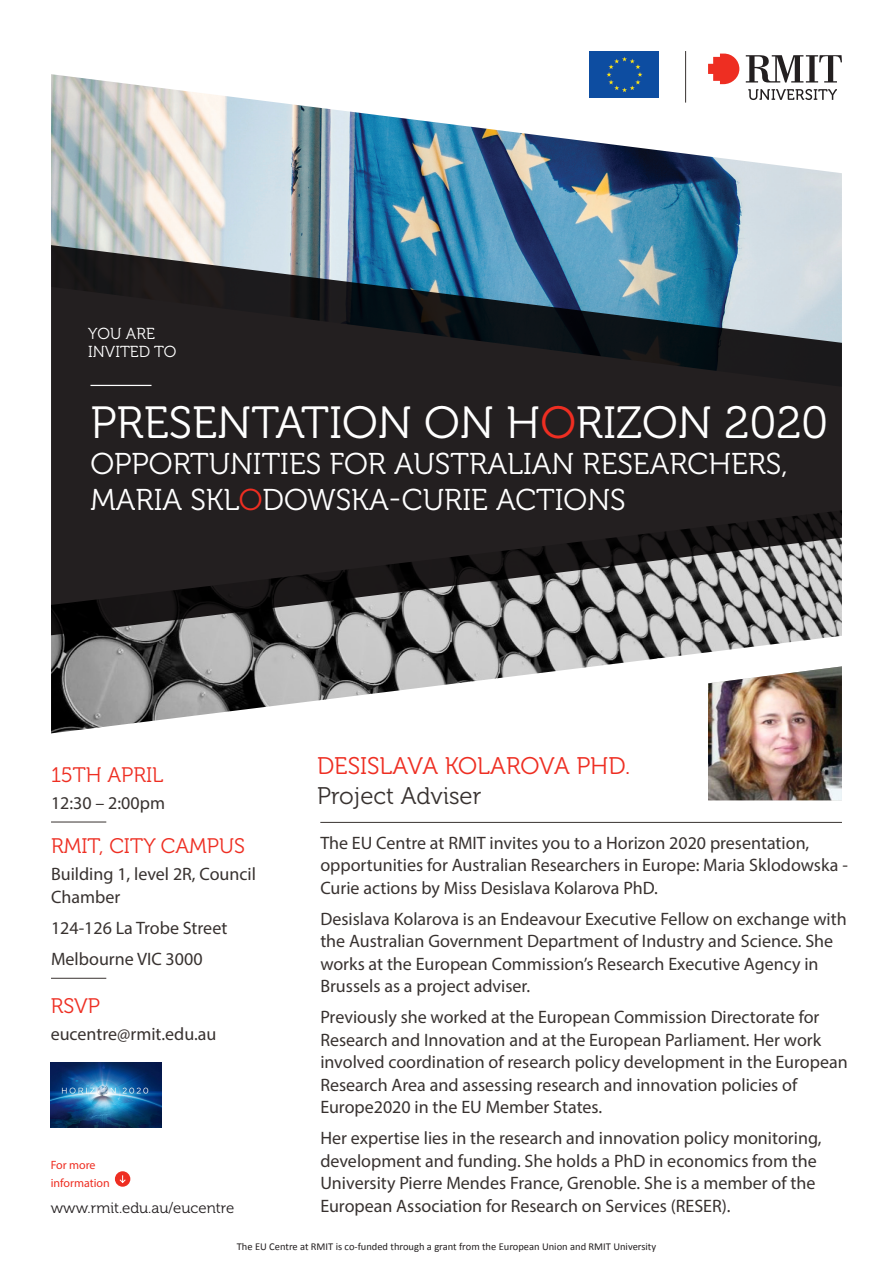
<style>
.page{position:relative;width:893px;height:1263px;background:#fff}
.page>*{position:absolute;margin:0;border:0;box-sizing:border-box;transform-origin:0 0}
.t1{font:45px "Museo 300";color:#fff}
.t2{font:30px "Museo 300";color:#fff}
.t3{font:24px "Museo 300";color:#ee2e22}
.t4{font:24px "Museo 300";color:#383230}
.t5{font:21px "Museo 300";color:#ee2e22}
.Body{font:18px/22.5px "Myriad Pro";color:#383230}
.Subheading{font:15.9px/18.3px "Museo 300";color:#fff}
.t6{font:15px "Museo 300";color:#231f20}
.Info_Text{font:12px/17.9px "Myriad Pro";color:#ee2e22}
.t7{font:10.5px "Calibri";color:#231f20}
.s1{color:#ee2e22}
</style>
<div class="page">
<img style="left:51px;top:635px;width:791px;height:98px">
<img style="left:708px;top:666px;width:134px;height:134px">
<img style="left:51px;top:74px;width:791px;height:171px">
<svg style="left:51px;top:245px;width:791px;height:390px;background:#393d41"></svg>
<svg style="left:746px;top:55px;width:96px;height:28px"></svg>
<svg style="left:708px;top:54px;width:31px;height:30px"></svg>
<svg style="left:748px;top:89px;width:89px;height:11px"></svg>
<hr style="left:685px;top:51px;width:1px;height:52px;background:#383230">
<img style="left:590px;top:51px;width:69px;height:46px">
<svg style="left:115px;top:1171px;width:15px;height:16px"></svg>
<svg style="left:119px;top:1174px;width:8px;height:10px"></svg>
<hr style="left:90px;top:385px;width:62px;height:1px;background:#fff">
<hr style="left:51px;top:822px;width:55px;height:1px;background:#383230">
<hr style="left:320px;top:822px;width:522px;height:1px;background:#383230">
<hr style="left:51px;top:978px;width:55px;height:1px;background:#383230">
<img style="left:51px;top:1062px;width:111px;height:65px">
<p class="Subheading" style="left:88px;top:324px;width:90px">YOU ARE<br>INVITED TO</p>
<h1 class="t1" style="left:90px;top:398px;width:739px">PRESENTATION ON H<span class="s1">O</span>RIZON 2020</h1>
<h1 class="t2" style="left:90px;top:447px;width:699px">OPPORTUNITIES FOR AUSTRALIAN RESEARCHERS,</h1>
<h1 class="t2" style="left:90px;top:483px;width:537px">MARIA SKL<span class="s1">O</span>DOWSKA-CURIE ACTIONS</h1>
<h2 class="t5" style="left:51px;top:763px;width:114px">15TH APRIL</h2>
<p class="Body" style="left:51px;top:791px;width:115px">12:30 – 2:00pm</p>
<h2 class="t5" style="left:51px;top:835px;width:195px">RMIT, CITY CAMPUS</h2>
<p class="Body" style="left:51px;top:863px;width:206px">Building 1, level 2R, Council<br>Chamber</p>
<p class="Body" style="left:51px;top:916px;width:178px">124-126 La Trobe Street</p>
<p class="Body" style="left:51px;top:947px;width:153px">Melbourne VIC 3000</p>
<h2 class="t5" style="left:51px;top:994px;width:51px">RSVP</h2>
<p class="Body" style="left:51px;top:1022px;width:167px">eucentre@rmit.edu.au</p>
<p class="Info_Text" style="left:51px;top:1156px;width:61px">For more information</p>
<h2 class="t6" style="left:51px;top:1200px;width:185px">www.rmit.edu.au/eucentre</h2>
<h2 class="t3" style="left:317px;top:752px;width:315px">DESISLAVA KOLAROVA PHD.</h2>
<h2 class="t4" style="left:317px;top:782px;width:166px">Project Adviser</h2>
<p class="Body" style="left:320px;top:831px;width:529px">The EU Centre at RMIT invites you to a Horizon 2020 presentation, opportunities for Australian Researchers in Europe: Maria Sklodowska -<br>Curie actions by Miss Desislava Kolarova PhD.</p>
<p class="Body" style="left:320px;top:907px;width:528px">Desislava Kolarova is an Endeavour Executive Fellow on exchange with the Australian Government Department of Industry and Science. She works at the European Commission’s Research Executive Agency in Brussels as a project adviser.</p>
<p class="Body" style="left:320px;top:1006px;width:529px">Previously she worked at the European Commission Directorate for Research and Innovation and at the European Parliament. Her work involved coordination of research policy development in the European Research Area and assessing research and innovation policies of Europe2020 in the EU Member States.</p>
<p class="Body" style="left:320px;top:1127px;width:503px">Her expertise lies in the research and innovation policy monitoring, development and funding. She holds a PhD in economics from the University Pierre Mendes France, Grenoble. She is a member of the European Association for Research on Services (RESER).</p>
<p class="t7" style="left:237px;top:1239px;width:421px">The EU Centre at RMIT is co-funded through a grant from the European Union and RMIT University</p>
</div>
